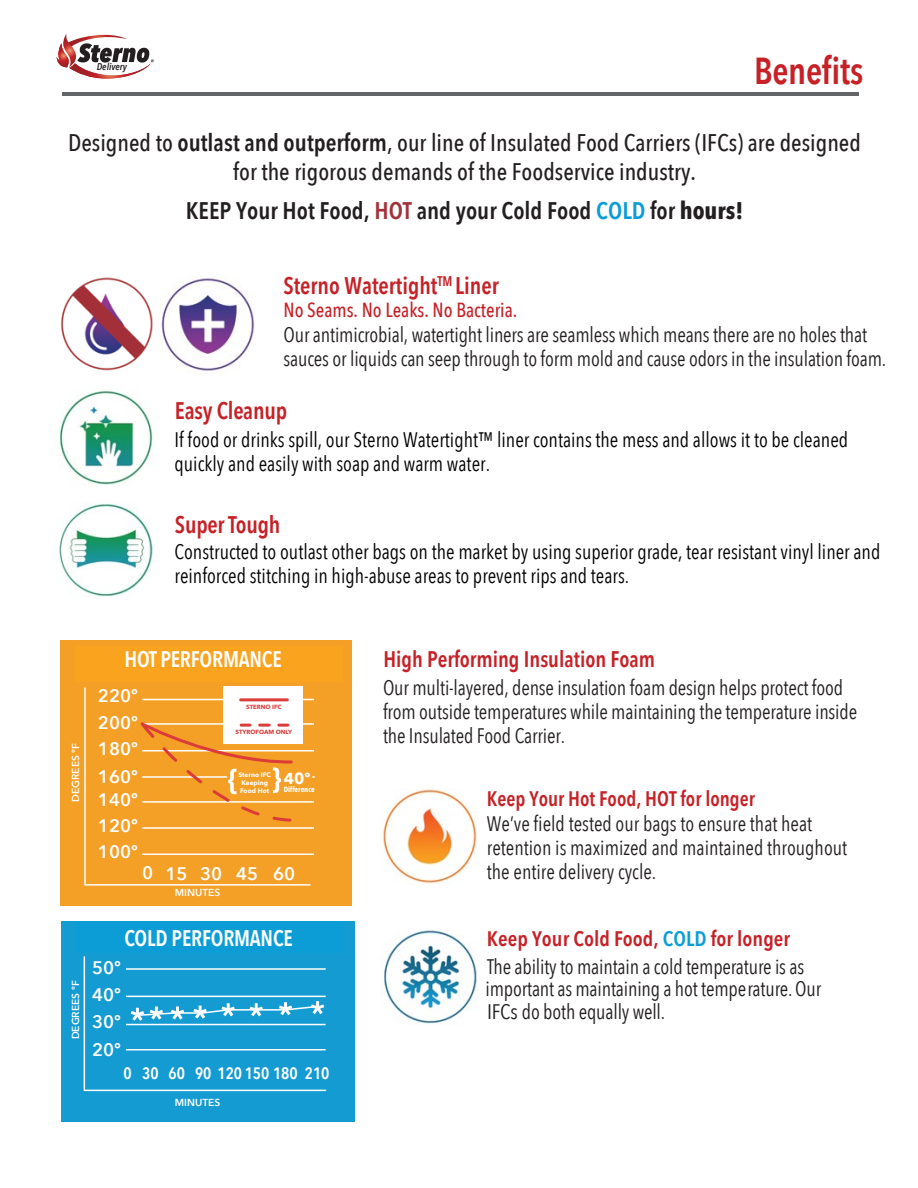
<style>
.page{position:relative;width:918px;height:1188px;background:#fff}
.page>*{position:absolute;margin:0;border:0;box-sizing:border-box;transform-origin:0 0}
.t1{font:600 37.5px "Avenir Next Condensed";letter-spacing:-.01em;color:#c62127;scale:.96 1}
.t2{font:500 24px/28.8px "Avenir Next Condensed";color:#231f20;text-align:center}
.t3{font:600 24px "Avenir Next Condensed";color:#231f20}
.t4{font:600 24px "Avenir Next Condensed";color:#c62127;scale:.96 1}
.t5{font:600 22.5px "Avenir Next Condensed";letter-spacing:-.01em;color:#fff;scale:.96 1}
.t6{font:600 22.5px "Avenir Next Condensed";color:#c62127;scale:.96 1}
.t7{font:21px/24.2px "Avenir Next Condensed";letter-spacing:-.01em;color:#231f20;scale:.96 1}
.t8{font:21px/24.2px "Avenir Next Condensed";color:#010101;scale:.96 1}
.t9{font:600 21px "Avenir Next Condensed";color:#c62127}
.t10{font:600 21px "Avenir Next Condensed";color:#c62127;scale:.96 1}
.t11{font:500 20.4px "Avenir Next Condensed";color:#c62127;scale:.96 1}
.t12{font:600 18.15px/26.8px "Avenir Next";color:#fff;text-align:justify}
.t13{font:600 16.5px "Avenir Next Condensed";letter-spacing:-.005em;color:#fff}
.t14{font:700 15.9px "Avenir Next";color:#fff}
.t15{font:600 10.2px "Avenir Next";color:#fff}
.t16{font:italic 600 9.75px "Avenir Next Condensed";color:#231f20}
.t17{font:700 7.5px "Avenir Next Condensed";color:#fff}
.t18{font:700 6.6px/7.8px "Avenir Next";color:#fff}
.t19{font:700 6px "Avenir Next";color:#db3b39}
.s1{font-weight:600}
.s2{color:#a3313a}
.s3{color:#0c9dd7}
.s4{font-weight:700}
</style>
<div class="page">
<div style="left:61px;top:921px;width:293px;height:201px;background:#149bd1"></div>
<div style="left:60px;top:640px;width:292px;height:266px;background:#f49f26"></div>
<img style="left:59px;top:503px;width:94px;height:93px">
<img style="left:161px;top:278px;width:94px;height:93px">
<img style="left:59px;top:390px;width:94px;height:95px">
<img style="left:61px;top:277px;width:92px;height:94px">
<img style="left:383px;top:789px;width:94px;height:95px">
<img style="left:380px;top:930px;width:97px;height:94px">
<hr style="left:62px;top:92px;width:797px;height:4px;background:#646567">
<div style="left:76px;top:646px;width:267px;height:36px;background:#faa31f"></div>
<div style="left:76px;top:921px;width:267px;height:32px;background:#0c9dd7"></div>
<svg style="left:84px;top:687px;width:228px;height:199px"></svg>
<hr style="left:142px;top:699px;width:172px;height:1px;background:#fff">
<hr style="left:142px;top:723px;width:172px;height:2px;background:#fff">
<hr style="left:142px;top:750px;width:172px;height:2px;background:#fff">
<hr style="left:142px;top:801px;width:172px;height:2px;background:#fff">
<hr style="left:142px;top:827px;width:172px;height:2px;background:#fff">
<hr style="left:142px;top:854px;width:172px;height:1px;background:#fff">
<div style="left:224px;top:687px;width:79px;height:57px;background:#fff"></div>
<hr style="left:241px;top:698px;width:46px;height:3px;background:#db3b39">
<svg style="left:139px;top:721px;width:155px;height:102px"></svg>
<svg style="left:83px;top:956px;width:244px;height:136px"></svg>
<svg style="left:56px;top:34px;width:98px;height:45px"></svg>
<p class="t16" style="left:97px;top:60px;width:32px">Delivery</p>
<h1 class="t1" style="left:754px;top:38px;width:115px">Benefits</h1>
<p class="t2" style="left:68px;top:129px;width:794px">Designed to <span class="s1">outlast and outperform</span>, our line of Insulated Food Carriers (IFCs) are designed for the rigorous demands of the Foodservice industry.</p>
<p class="t3" style="left:186px;top:190px;width:559px">KEEP Your Hot Food, <span class="s2">HOT</span> and your Cold Food <span class="s3">COLD</span> for <span class="s4">hours!</span></p>
<p class="t4" style="left:284px;top:265px;width:226px">Sterno Watertight<sup>TM</sup> Liner</p>
<p class="t11" style="left:284px;top:298px;width:245px">No Seams. No Leaks. No Bacteria.</p>
<p class="t7" style="left:284px;top:321px;width:629px">Our antimicrobial, watertight liners are seamless which means there are no holes that sauces or liquids can seep through to form mold and cause odors in the insulation foam.</p>
<p class="t4" style="left:175px;top:390px;width:118px">Easy Cleanup</p>
<p class="t8" style="left:175px;top:426px;width:703px">If food or drinks spill, our Sterno Watertight™ liner contains the mess and allows it to be cleaned quickly and easily with soap and warm water.</p>
<p class="t4" style="left:175px;top:504px;width:111px">Super Tough</p>
<p class="t8" style="left:175px;top:539px;width:737px">Constructed to outlast other bags on the market by using superior grade, tear resistant vinyl liner and reinforced stitching in high-abuse areas to prevent rips and tears.</p>
<p class="t15" style="left:67px;top:802px;width:60px;rotate:-90deg">DEGREES ºF</p>
<p class="t5" style="left:124px;top:640px;width:165px">HOT PERFORMANCE</p>
<p class="t12" style="left:98px;top:682px;width:42px">220º 200º 180º 160º</p>
<p class="t12" style="left:98px;top:786px;width:42px;line-height:26.1px">140º 120º 100º</p>
<p class="t12" style="left:142px;top:858px;width:13px">0</p>
<p class="t19" style="left:246px;top:702px;width:37px">STERNO IFC</p>
<p class="t19" style="left:236px;top:726px;width:58px">STYROFOAM ONLY</p>
<p class="t14" style="left:284px;top:765px;width:28px">40º</p>
<p class="t17" style="left:284px;top:785px;width:32px">Difference</p>
<p class="t18" style="left:238px;top:771px;width:34px">Sterno IFC<br>Keeping<br>Food Hot</p>
<p class="t12" style="left:166px;top:859px;width:24px">15</p>
<p class="t12" style="left:200px;top:859px;width:96px">30 45 60</p>
<p class="t15" style="left:175px;top:884px;width:47px">MINUTES</p>
<p class="t15" style="left:67px;top:1039px;width:60px;rotate:-90deg">DEGREES ºF</p>
<p class="t5" style="left:124px;top:918px;width:177px">COLD PERFORMANCE</p>
<p class="t12" style="left:92px;top:953px;width:30px;line-height:27.3px">50º 40º 30º 20º</p>
<p class="t13" style="left:124px;top:1059px;width:208px">0 30 60 90 120 150 180 210</p>
<p class="t15" style="left:175px;top:1094px;width:47px">MINUTES</p>
<p class="t6" style="left:383px;top:639px;width:285px">High Performing Insulation Foam</p>
<p class="t7" style="left:383px;top:674px;width:495px">Our multi-layered, dense insulation foam design helps protect food from outside temperatures while maintaining the temperature inside the Insulated Food Carrier.</p>
<p class="t10" style="left:487px;top:781px;width:281px">Keep Your Hot Food, HOT for longer</p>
<p class="t7" style="left:487px;top:811px;width:377px">We’ve field tested our bags to ensure that heat retention is maximized and maintained throughout the entire delivery cycle.</p>
<p class="t9" style="left:487px;top:921px;width:304px">Keep Your Cold Food, <span class="s3">COLD</span> for longer</p>
<p class="t7" style="left:486px;top:954px;width:351px;line-height:22.5px">The ability to maintain a cold temperature is as important as maintaining a hot temperature.Our<br>IFCs do both equally well.</p>
</div>
